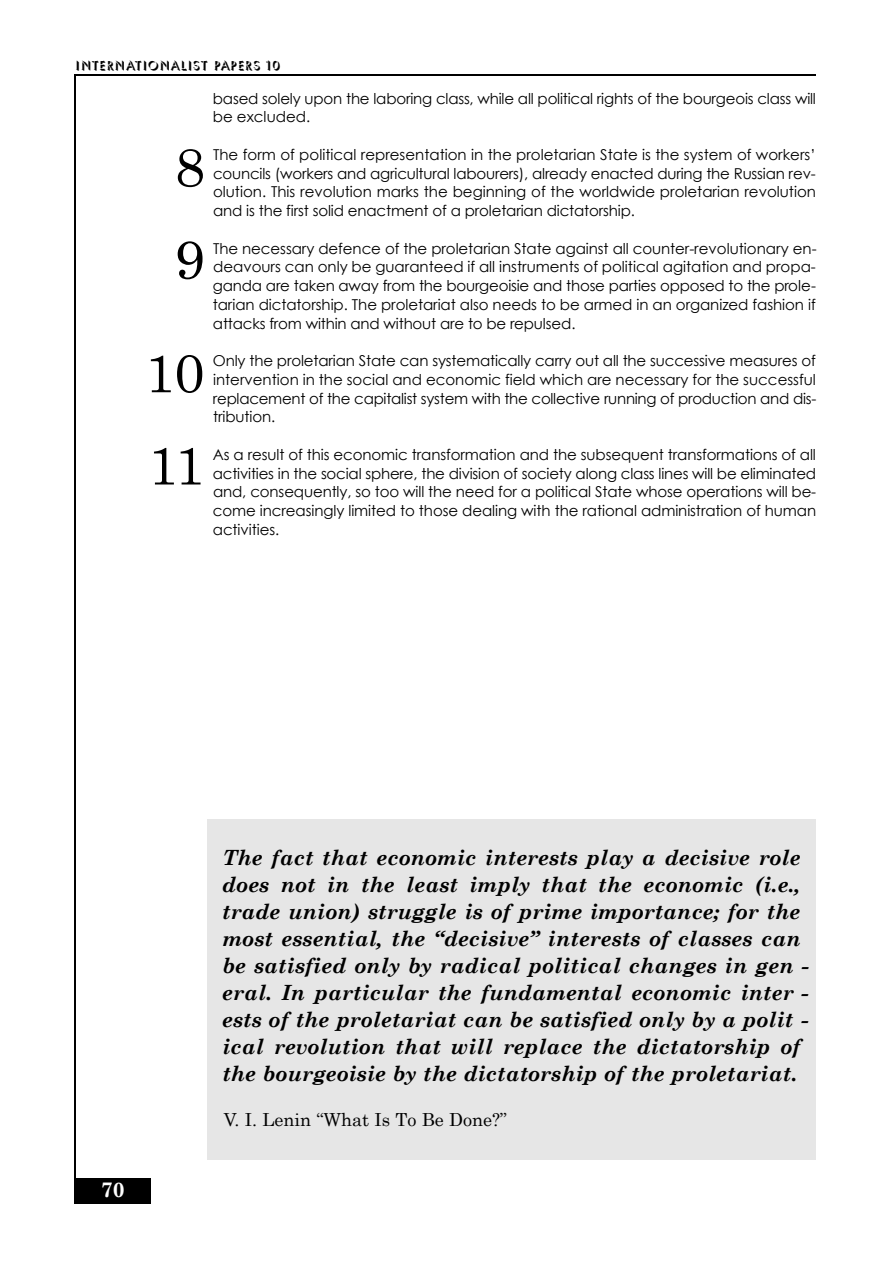
<style>
.page{position:relative;width:893px;height:1263px;background:#fff}
.page>*{position:absolute;margin:0;border:0;box-sizing:border-box;transform-origin:0 0}
.t1{font:54px/92.2px "Century Schoolbook";color:#000}
.t2{font:italic 700 21px/27px "Century Schoolbook";color:#000}
.t3{font:700 21px "Century Schoolbook";color:#fff}
.t4{font:18px "Century Schoolbook";color:#000}
.t5{font:15px/18.8px "Century Gothic";letter-spacing:-.01em;color:#000;text-align:justify}
.t6{font:13.5px "Umbra";letter-spacing:.055em;color:#000}
</style>
<div class="page">
<hr style="left:75px;top:75px;width:1px;height:1129px;background:#000">
<div style="left:75px;top:1178px;width:75px;height:26px;background:#000"></div>
<hr style="left:75px;top:75px;width:740px;height:1px;background:#000">
<div style="left:207px;top:819px;width:608px;height:341px;background:#e6e6e6"></div>
<p class="t6" style="left:75px;top:57px;width:207px">I N T E R N ATIONALIST PAPERS 10</p>
<h1 class="t1" style="left:174px;top:120px;width:32px">8<br>9</h1>
<h1 class="t1" style="left:145px;top:326px;width:61px">1 0<br>11</h1>
<p class="t5" style="left:213px;top:88px;width:604px">based solely upon the laboring class, while all political rights of the bourgeois class will be excluded.</p>
<p class="t5" style="left:213px;top:145px;width:604px">The form of political representation in the proletarian State is the system of workers’ councils (workers and agricultural labourers), already enacted during the Russian re v&shy;olution. This revolution marks the beginning of the worldwide proletarian revolution and is the first solid enactment of a proletarian dictatorship.</p>
<p class="t5" style="left:213px;top:238px;width:605px">The necessary defence of the proletarian State against all counter- revolutionary en&shy;deavours can only be guaranteed if all instruments of political agitation and propa&shy;ganda are taken away from the bourgeoisie and those parties opposed to the pro l e&shy;tarian dictatorship. The proletariat also needs to be armed in an organized fashion if attacks from within and without are to be re p u l s e d .</p>
<p class="t5" style="left:213px;top:351px;width:605px">Only the proletarian State can systematically carry out all the successive measures of intervention in the social and economic field which are necessary for the successful replacement of the capitalist system with the collective running of production and dis&shy;t r i b u t i o n .</p>
<p class="t5" style="left:213px;top:445px;width:605px">As a result of this economic transformation and the subsequent transformations of all activities in the social sphere, the division of society along class lines will be eliminated and, consequently, so too will the need for a political State whose operations will be&shy;come increasingly limited to those dealing with the rational administration of human a c t i v i t i e s .</p>
<h2 class="t3" style="left:101px;top:1176px;width:26px">70</h2>
<p class="t2" style="left:222px;top:843px;width:588px">The fact that economic interests play a decisive role does not in the least imply that the economic (i.e., trade union) struggle is of prime importance; for the most essential, the “decisive” interests of classes can be satisfied only by radical political changes in gen - eral. In particular the fundamental economic inter - ests of the proletariat can be satisfied only by a polit - ical revolution that will replace the dictatorship of the bourgeoisie by the dictatorship of the proletariat.</p>
<p class="t4" style="left:224px;top:1108px;width:285px">V. I. Lenin “What Is To Be Done?”</p>
</div>
